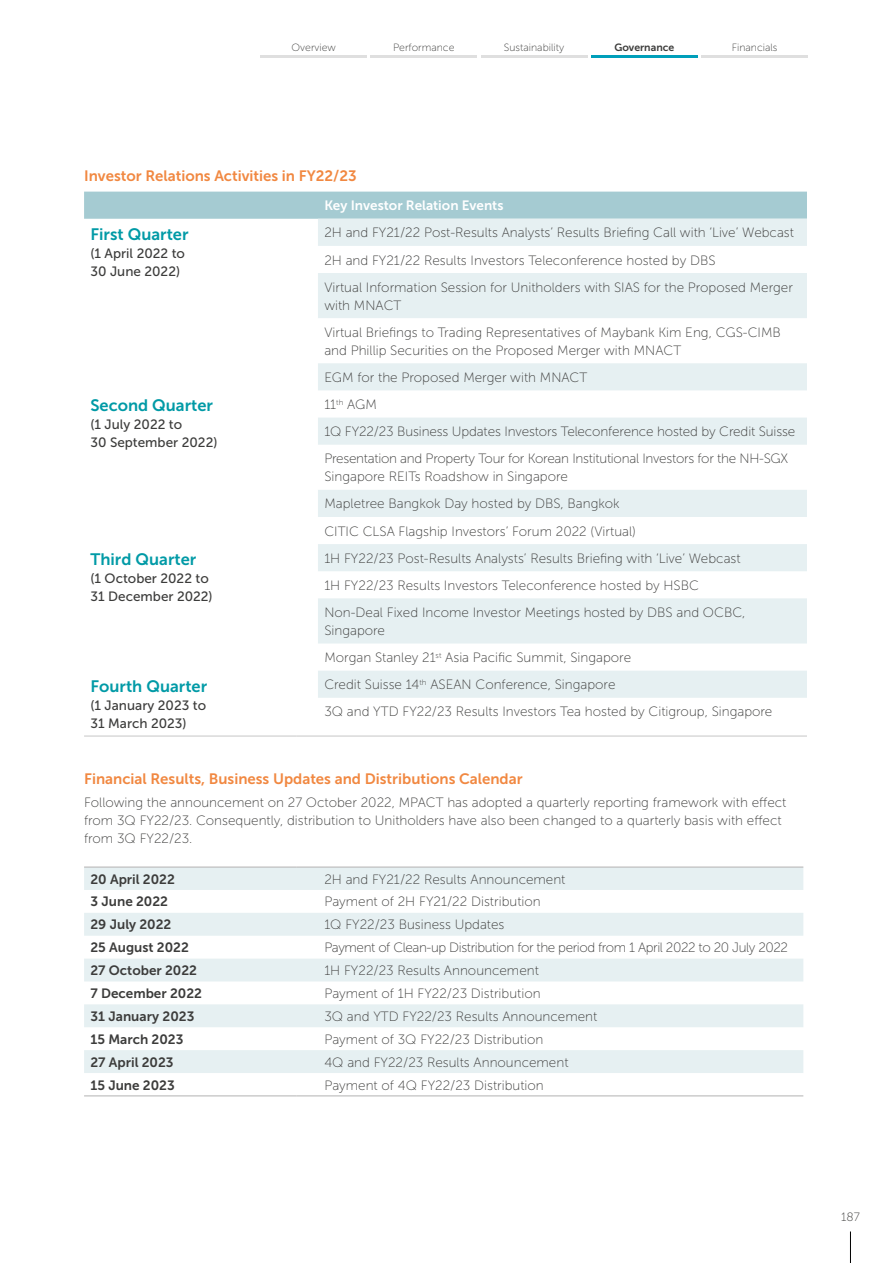
<style>
.page{position:relative;width:893px;height:1263px;background:#fff}
.page>*{position:absolute;margin:0;border:0;box-sizing:border-box;transform-origin:0 0}
.t1{font:16.5px "Museo Sans 700";color:#009aa6}
.t2{font:15px "Museo Sans 700";color:#f18841}
.t3{font:13.5px/27.2px "Museo Sans 100";color:#3c3c3b}
.t4{font:13.5px/27.2px "Museo Sans 100";letter-spacing:-.02em;color:#3c3c3b}
.t5{font:13.5px "Museo Sans 700";color:#3c3c3b}
.t6{font:13.5px/18px "Museo Sans 500";color:#3c3c3b}
.t7{font:13.5px "Museo Sans 100";letter-spacing:-.03em;color:#3c3c3b}
.t8{font:13.5px "Museo Sans 700";color:#fff}
.t9{font:12px "Museo Sans 100";color:#3c3c3b}
.t10{font:10.5px "Museo Sans 100";color:#3c3c3b}
.t11{font:10.5px "Museo Sans 700";color:#3c3c3b}
</style>
<div class="page">
<hr style="left:850px;top:1231px;width:1px;height:32px;background:#000">
<hr style="left:260px;top:55px;width:107px;height:2px;background:#dfdfdf">
<hr style="left:370px;top:55px;width:107px;height:2px;background:#dfdfdf">
<hr style="left:481px;top:55px;width:106px;height:2px;background:#dfdfdf">
<hr style="left:591px;top:55px;width:107px;height:2px;background:#009fba">
<hr style="left:701px;top:55px;width:107px;height:2px;background:#dfdfdf">
<div style="left:84px;top:192px;width:723px;height:27px;background:#a5cbd2"></div>
<svg style="left:318px;top:219px;width:489px;height:479px;fill:#e6f0f2"></svg>
<hr style="left:84px;top:736px;width:213px;height:1px;background:#c6c6c6">
<svg style="left:297px;top:736px;width:21px;height:1px"></svg>
<hr style="left:318px;top:736px;width:489px;height:1px;background:#c6c6c6">
<svg style="left:84px;top:868px;width:719px;height:205px;fill:#e6f0f2"></svg>
<hr style="left:84px;top:1095px;width:213px;height:1px;background:#b3b2b2">
<svg style="left:297px;top:1095px;width:21px;height:1px"></svg>
<hr style="left:318px;top:1095px;width:485px;height:1px;background:#b3b2b2">
<hr style="left:84px;top:867px;width:213px;height:1px;background:#b3b2b2">
<svg style="left:297px;top:867px;width:21px;height:1px"></svg>
<hr style="left:318px;top:867px;width:485px;height:1px;background:#b3b2b2">
<p class="t10" style="left:292px;top:42px;width:46px">Overview</p>
<p class="t10" style="left:393px;top:42px;width:63px">Performance</p>
<p class="t10" style="left:504px;top:42px;width:62px">Sustainability</p>
<p class="t11" style="left:614px;top:42px;width:61px">Governance</p>
<p class="t10" style="left:732px;top:42px;width:47px">Financials</p>
<p class="t2" style="left:84px;top:168px;width:274px">Investor Relations Activities in FY22/23</p>
<p class="t8" style="left:324px;top:198px;width:181px">Key Investor Relation Events</p>
<p class="t1" style="left:90px;top:225px;width:100px">First Quarter</p>
<p class="t6" style="left:90px;top:244px;width:96px">(1 April 2022 to<br>30 June 2022)</p>
<p class="t3" style="left:324px;top:219px;width:471px">2H and FY21/22 Post-Results Analysts’ Results Briefing Call with ‘Live’ Webcast<br>2H and FY21/22 Results Investors Teleconference hosted by DBS<br>Virtual Information Session for Unitholders with SIAS for the Proposed Merger</p>
<p class="t3" style="left:324px;top:292px;width:458px">with MNACT<br>Virtual Briefings to Trading Representatives of Maybank Kim Eng, CGS-CIMB</p>
<p class="t3" style="left:324px;top:337px;width:358px">and Phillip Securities on the Proposed Merger with MNACT<br>EGM for the Proposed Merger with MNACT</p>
<p class="t1" style="left:90px;top:396px;width:124px">Second Quarter</p>
<p class="t6" style="left:90px;top:416px;width:128px">(1 July 2022 to<br>30 September 2022)</p>
<p class="t4" style="left:324px;top:391px;width:472px">11<sup>th</sup> AGM<br>1Q FY22/23 Business Updates Investors Teleconference hosted by Credit Suisse<br>Presentation and Property Tour for Korean Institutional Investors for the NH-SGX</p>
<p class="t3" style="left:324px;top:463px;width:313px">Singapore REITs Roadshow in Singapore<br>Mapletree Bangkok Day hosted by DBS, Bangkok<br>CITIC CLSA Flagship Investors’ Forum 2022 (Virtual)</p>
<p class="t1" style="left:90px;top:550px;width:107px">Third Quarter</p>
<p class="t6" style="left:90px;top:569px;width:124px">(1 October 2022 to<br>31 December 2022)</p>
<p class="t3" style="left:324px;top:545px;width:422px">1H FY22/23 Post-Results Analysts’ Results Briefing with ‘Live’ Webcast<br>1H FY22/23 Results Investors Teleconference hosted by HSBC<br>Non-Deal Fixed Income Investor Meetings hosted by DBS and OCBC,</p>
<p class="t3" style="left:324px;top:617px;width:308px">Singapore<br>Morgan Stanley 21<sup>st</sup> Asia Pacific Summit, Singapore</p>
<p class="t1" style="left:90px;top:677px;width:118px">Fourth Quarter</p>
<p class="t6" style="left:90px;top:696px;width:117px">(1 January 2023 to<br>31 March 2023)</p>
<p class="t3" style="left:324px;top:671px;width:450px">Credit Suisse 14<sup>th</sup> ASEAN Conference, Singapore<br>3Q and YTD FY22/23 Results Investors Tea hosted by Citigroup, Singapore</p>
<p class="t2" style="left:84px;top:771px;width:440px">Financial Results, Business Updates and Distributions Calendar</p>
<p class="t3" style="left:84px;top:793px;width:704px;line-height:18px">Following the announcement on 27 October 2022, MPACT has adopted a quarterly reporting framework with effect from 3Q FY22/23. Consequently, distribution to Unitholders have also been changed to a quarterly basis with effect from 3Q FY22/23.</p>
<p class="t5" style="left:90px;top:871px;width:86px">20 April 2022</p>
<p class="t3" style="left:324px;top:865px;width:243px">2H and FY21/22 Results Announcement</p>
<p class="t5" style="left:90px;top:894px;width:79px">3 June 2022</p>
<p class="t3" style="left:324px;top:888px;width:218px">Payment of 2H FY21/22 Distribution</p>
<p class="t5" style="left:90px;top:917px;width:82px">29 July 2022</p>
<p class="t3" style="left:324px;top:911px;width:182px">1Q FY22/23 Business Updates</p>
<p class="t5" style="left:90px;top:940px;width:100px">25 August 2022</p>
<p class="t7" style="left:324px;top:940px;width:465px">Payment of Clean-up Distribution for the period from 1 April 2022 to 20 July 2022</p>
<p class="t5" style="left:90px;top:963px;width:108px">27 October 2022</p>
<p class="t3" style="left:324px;top:957px;width:216px">1H FY22/23 Results Announcement</p>
<p class="t5" style="left:90px;top:986px;width:113px">7 December 2022</p>
<p class="t3" style="left:324px;top:980px;width:218px">Payment of 1H FY22/23 Distribution</p>
<p class="t5" style="left:90px;top:1009px;width:106px">31 January 2023</p>
<p class="t3" style="left:324px;top:1003px;width:275px">3Q and YTD FY22/23 Results Announcement</p>
<p class="t5" style="left:90px;top:1031px;width:95px">15 March 2023</p>
<p class="t3" style="left:324px;top:1026px;width:221px">Payment of 3Q FY22/23 Distribution</p>
<p class="t5" style="left:90px;top:1054px;width:85px">27 April 2023</p>
<p class="t3" style="left:324px;top:1048px;width:246px">4Q and FY22/23 Results Announcement</p>
<p class="t5" style="left:90px;top:1077px;width:86px">15 June 2023</p>
<p class="t3" style="left:324px;top:1071px;width:221px">Payment of 4Q FY22/23 Distribution</p>
<p class="t9" style="left:841px;top:1210px;width:20px">187</p>
</div>
